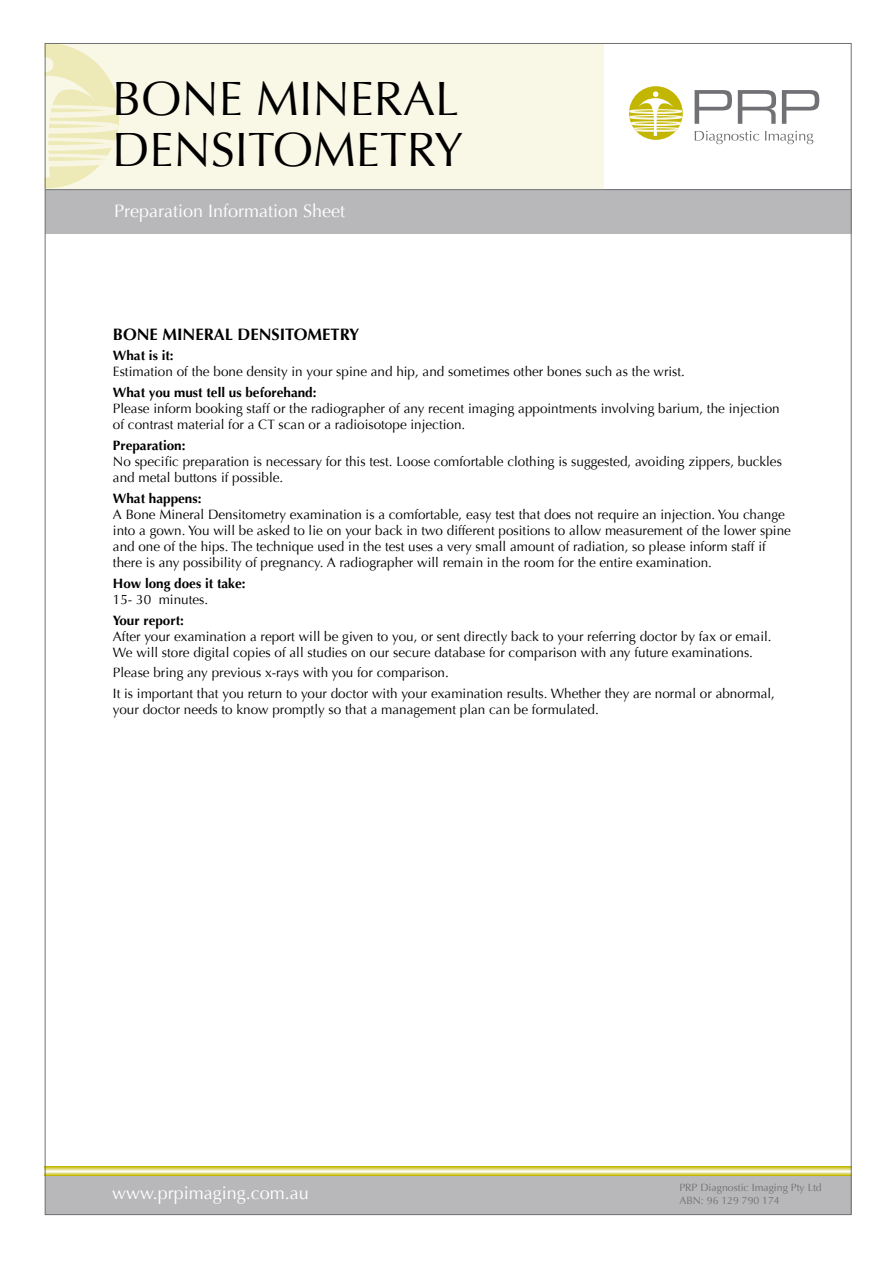
<style>
.page{position:relative;width:893px;height:1263px;background:#fff}
.page>*{position:absolute;margin:0;border:0;box-sizing:border-box;transform-origin:0 0}
.t1{font:48px/50.8px "Optima";color:#000}
.t2{font:18px "Optima";color:#fff}
.t3{font:700 16.5px "Optima";color:#000}
.t4{font:13.5px/16.2px "Optima";color:#000}
.t5{font:700 13.5px "Optima";color:#000}
.t6{font:10.5px/12.9px "Optima";color:#717074}
</style>
<div class="page">
<div style="left:45px;top:1171px;width:806px;height:44px;background:#b8b7b9"></div>
<svg style="left:47px;top:1166px;width:802px;height:9px;background:#e0da7e"></svg>
<div style="left:45px;top:189px;width:806px;height:44px;background:#b8b7b9"></div>
<div style="left:45px;top:43px;width:559px;height:146px;background:#f9f8e6"></div>
<svg style="left:47px;top:45px;width:72px;height:143px"></svg>
<hr style="left:45px;top:189px;width:806px;height:1px;background:#717074">
<svg style="left:695px;top:90px;width:37px;height:34px"></svg>
<svg style="left:738px;top:90px;width:38px;height:34px"></svg>
<svg style="left:782px;top:90px;width:37px;height:34px"></svg>
<svg style="left:695px;top:131px;width:64px;height:13px"></svg>
<svg style="left:765px;top:131px;width:48px;height:13px"></svg>
<div style="left:629px;top:86px;width:54px;height:54px;background:#c3b600;border-radius:50%"></div>
<svg style="left:629px;top:91px;width:53px;height:45px"></svg>
<h1 class="t1" style="left:112px;top:74px;width:353px">BONE MINERAL<br>DENSITOMETRY</h1>
<h2 class="t2" style="left:114px;top:200px;width:232px">Preparation Information Sheet</h2>
<p class="t3" style="left:113px;top:325px;width:248px">Bone Mineral Densitometry</p>
<p class="t5" style="left:113px;top:348px;width:62px">What is it:</p>
<p class="t4" style="left:113px;top:364px;width:574px">Estimation of the bone density in your spine and hip, and sometimes other bones such as the wrist.</p>
<p class="t5" style="left:113px;top:384px;width:205px">What you must tell us beforehand:</p>
<p class="t4" style="left:113px;top:401px;width:668px">Please inform booking staff or the radiographer of any recent imaging appointments involving barium, the injection of contrast material for a CT scan or a radioisotope injection.</p>
<p class="t5" style="left:113px;top:437px;width:74px">Preparation:</p>
<p class="t4" style="left:113px;top:453px;width:670px">No specific preparation is necessary for this test. Loose comfortable clothing is suggested, avoiding zippers, buckles and metal buttons if possible.</p>
<p class="t5" style="left:113px;top:490px;width:90px">What happens:</p>
<p class="t4" style="left:113px;top:506px;width:679px">A Bone Mineral Densitometry examination is a comfortable, easy test that does not require an injection. You change into a gown. You will be asked to lie on your back in two different positions to allow measurement of the lower spine and one of the hips. The technique used in the test uses a very small amount of radiation, so please inform staff if there is any possibility of pregnancy. A radiographer will remain in the room for the entire examination.</p>
<p class="t5" style="left:113px;top:575px;width:134px">How long does it take:</p>
<p class="t4" style="left:113px;top:592px;width:97px">15- 30 minutes.</p>
<p class="t5" style="left:113px;top:612px;width:73px">Your report:</p>
<p class="t4" style="left:113px;top:628px;width:660px">After your examination a report will be given to you, or sent directly back to your referring doctor by fax or email.<br>We will store digital copies of all studies on our secure database for comparison with any future examinations.</p>
<p class="t4" style="left:113px;top:663px;width:664px;line-height:20.4px">Please bring any previous x-rays with you for comparison.<br>It is important that you return to your doctor with your examination results. Whether they are normal or abnormal,</p>
<p class="t4" style="left:113px;top:701px;width:487px">your doctor needs to know promptly so that a management plan can be formulated.</p>
<h2 class="t2" style="left:112px;top:1183px;width:198px">www.prpimaging.com.au</h2>
<p class="t6" style="left:679px;top:1181px;width:144px">PRP Diagnostic Imaging Pty Ltd<br>ABN: 96 129 790 174</p>
</div>
